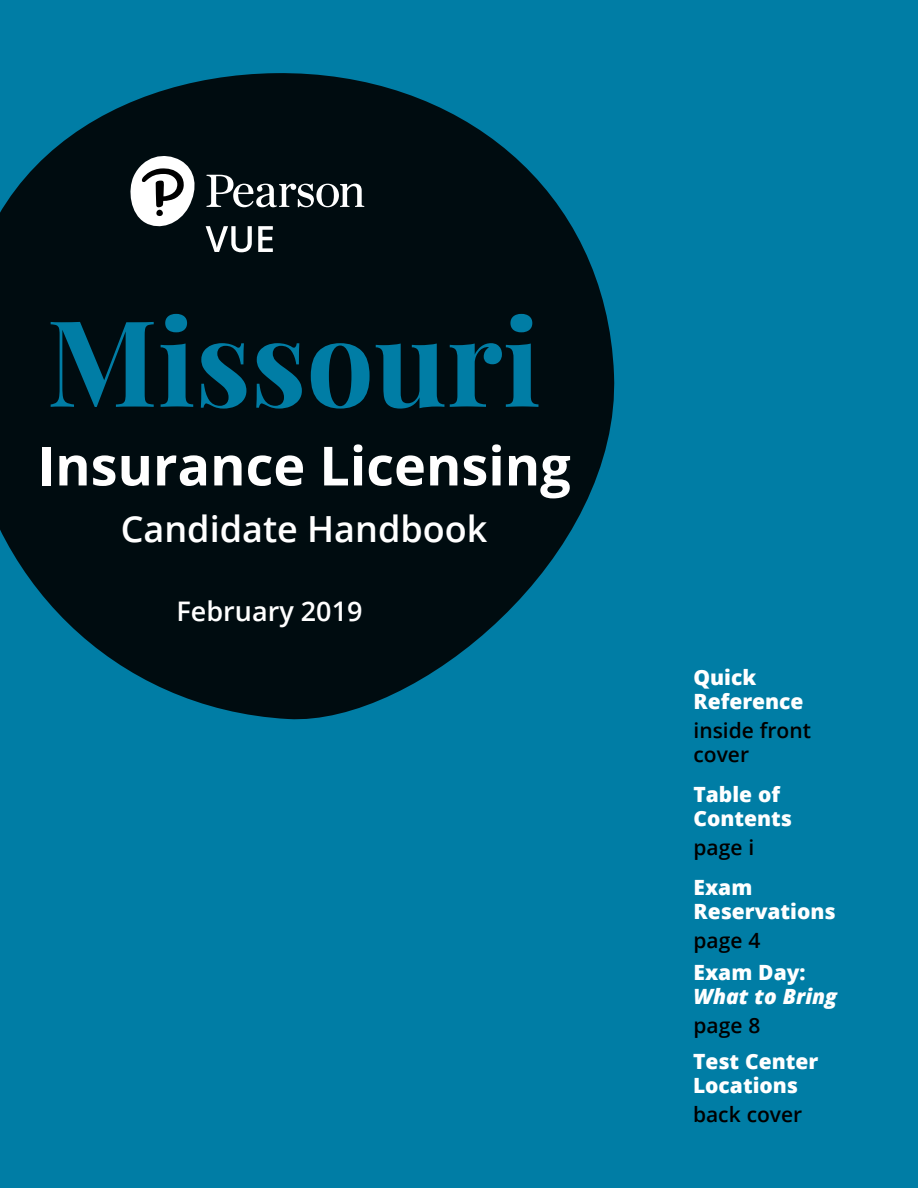
<style>
.page{position:relative;width:918px;height:1188px;background:#007da5}
.page>*{position:absolute;margin:0;border:0;box-sizing:border-box;transform-origin:0 0}
.MAIN_HEAD{font:700 120px "Playfair Display";color:#007da5}
.MAIN_HEAD-2{font:700 54px "Open Sans";color:#fff}
.MAIN_HEAD-3{font:600 36px "Open Sans";color:#fff}
.A_Head{font:600 27px "Open Sans";color:#fff}
.Cover_page_sidebar_M{font:800 21px/24px "Open Sans";color:#fff}
.Cover_page_sidebar_M-2{font:600 21px/24px "Open Sans";color:#000}
.Cover_page_sidebar_M-3{font:italic 800 21px/24px "Open Sans";color:#fff}
.s1{font-style:normal}
</style>
<div class="page">
<svg style="left:0;top:73px;width:615px;height:647px;fill:#000c10"></svg>
<svg style="left:131px;top:156px;width:68px;height:75px"></svg>
<svg style="left:206px;top:175px;width:158px;height:32px"></svg>
<svg style="left:206px;top:226px;width:46px;height:26px"></svg>
<svg style="left:258px;top:226px;width:15px;height:26px"></svg>
<p class="MAIN_HEAD" style="left:46px;top:286px;width:496px">Missouri</p>
<p class="MAIN_HEAD-2" style="left:37px;top:428px;width:535px">Insurance Licensing</p>
<p class="MAIN_HEAD-3" style="left:121px;top:505px;width:368px">Candidate Handbook</p>
<p class="A_Head" style="left:177px;top:593px;width:187px">February 2019</p>
<p class="Cover_page_sidebar_M" style="left:693px;top:664px;width:112px">Quick<br>Reference</p>
<p class="Cover_page_sidebar_M-2" style="left:693px;top:718px;width:119px">inside front cover</p>
<p class="Cover_page_sidebar_M" style="left:693px;top:781px;width:100px">Table of<br>Contents</p>
<p class="Cover_page_sidebar_M-2" style="left:693px;top:835px;width:62px">page i</p>
<p class="Cover_page_sidebar_M" style="left:693px;top:874px;width:144px">Exam<br>Reservations</p>
<p class="Cover_page_sidebar_M-2" style="left:693px;top:928px;width:69px">page 4</p>
<p class="Cover_page_sidebar_M-3" style="left:693px;top:960px;width:145px"><span class="s1">Exam Day:<br></span>What to Bring</p>
<p class="Cover_page_sidebar_M-2" style="left:693px;top:1013px;width:69px">page 8</p>
<p class="Cover_page_sidebar_M" style="left:693px;top:1048px;width:127px">Test Center<br>Locations</p>
<p class="Cover_page_sidebar_M-2" style="left:693px;top:1102px;width:111px">back cover</p>
</div>
